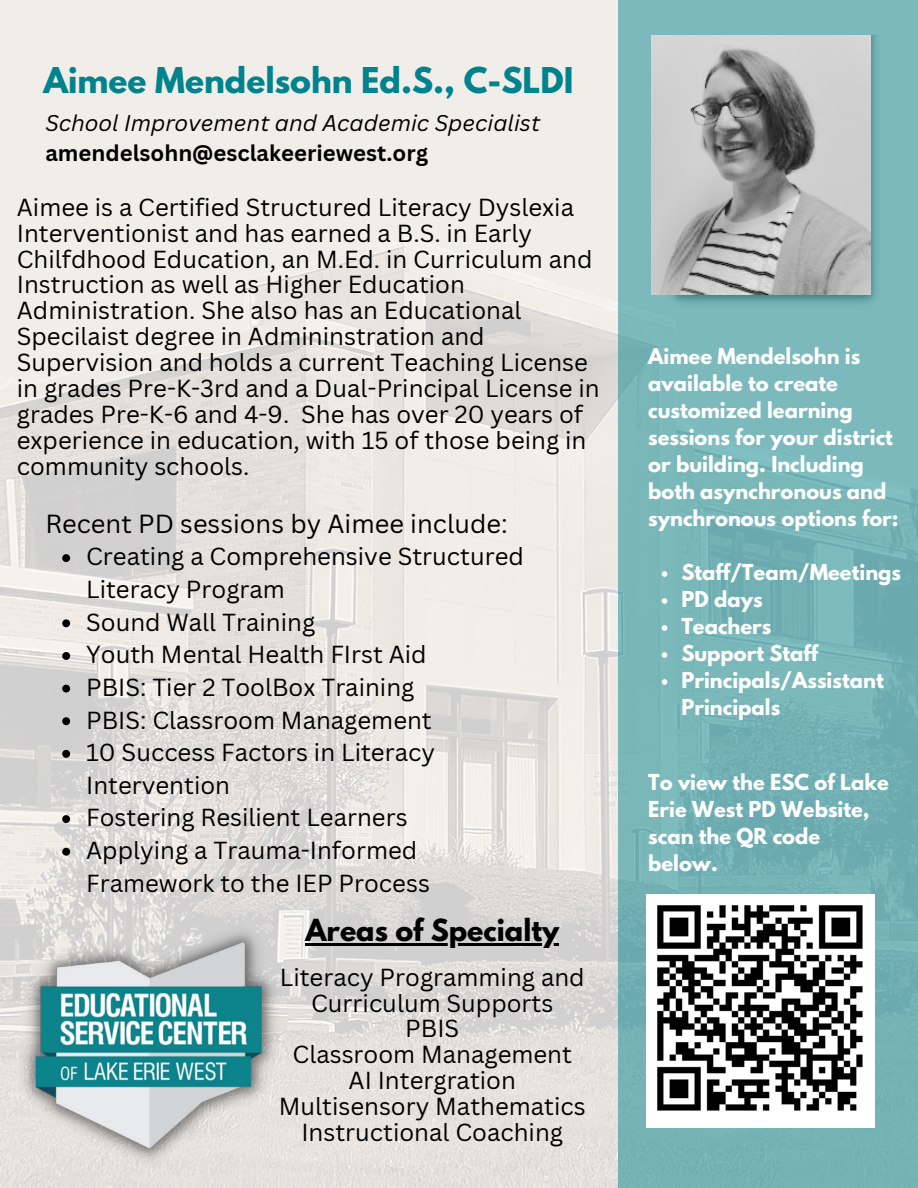
<style>
.page{position:relative;width:918px;height:1188px;background:#fff}
.page>*{position:absolute;margin:0;border:0;box-sizing:border-box;transform-origin:0 0}
.t1{font:700 31.5px "League Spartan";color:#00838d}
.t2{font:700 27px "League Spartan";color:#000}
.t3{font:25.5px "Canva Sans";color:#000}
.t4{font:24px/25.8px "Canva Sans";color:#000}
.t5{font:italic 22.2px "Canva Sans";color:#000}
.t6{font:700 22.2px "Canva Sans";color:#000}
.t7{font:700 19.5px/27px "League Spartan";color:#fff}
</style>
<div class="page">
<img style="left:0;top:0;width:618px;height:1188px">
<div style="left:618px;top:0;width:300px;height:1188px;background:linear-gradient(to right,#79b6b9,#76b4b7)"></div>
<img style="left:17px;top:922px;width:264px;height:247px">
<img style="left:647px;top:895px;width:227px;height:233px">
<img style="left:651px;top:36px;width:219px;height:258px">
<svg style="left:662px;top:571px;width:5px;height:6px"></svg>
<svg style="left:662px;top:598px;width:5px;height:6px"></svg>
<svg style="left:662px;top:625px;width:5px;height:6px"></svg>
<svg style="left:662px;top:652px;width:5px;height:6px"></svg>
<svg style="left:662px;top:679px;width:5px;height:6px"></svg>
<svg style="left:62px;top:554px;width:8px;height:8px"></svg>
<svg style="left:62px;top:619px;width:8px;height:8px"></svg>
<svg style="left:62px;top:652px;width:8px;height:8px"></svg>
<svg style="left:62px;top:685px;width:8px;height:8px"></svg>
<svg style="left:62px;top:717px;width:8px;height:8px"></svg>
<svg style="left:62px;top:750px;width:8px;height:8px"></svg>
<svg style="left:62px;top:815px;width:8px;height:8px"></svg>
<svg style="left:62px;top:848px;width:8px;height:8px"></svg>
<hr style="left:305px;top:943px;width:254px;height:2px;background:#000">
<p class="t1" style="left:43px;top:65px;width:531px">Aimee Mendelsohn Ed.S., C-SLDI</p>
<p class="t5" style="left:45px;top:108px;width:496px">School Improvement and Academic Specialist</p>
<h6 class="t6" style="left:45px;top:137px;width:384px">amendelsohn@esclakeeriewest.org</h6>
<h6 class="t4" style="left:17px;top:194px;width:585px">Aimee is a Certified Structured Literacy Dyslexia Interventionist and has earned a B.S. in Early Chilfdhood Education, an M.Ed. in Curriculum and Instruction as well as Higher Education Administration. She also has an Educational Specilaist degree in Admininstration and Supervision and holds a current Teaching License in grades Pre-K-3rd and a Dual-Principal License in grades Pre-K-6 and 4-9. She has over 20 years of experience in education, with 15 of those being in community schools.</h6>
<p class="t3" style="left:45px;top:506px;width:464px">Recent PD sessions by Aimee include:</p>
<p class="t4" style="left:86px;top:540px;width:439px;line-height:32.7px">Creating a Comprehensive Structured<br>Literacy Program</p>
<p class="t4" style="left:86px;top:608px;width:231px">Sound Wall Training</p>
<p class="t4" style="left:86px;top:641px;width:342px">Youth Mental Health FIrst Aid</p>
<h2 class="t4" style="left:86px;top:674px;width:330px">PBIS: Tier 2 ToolBox Training</h2>
<h5 class="t4" style="left:86px;top:706px;width:347px">PBIS: Classroom Management</h5>
<p class="t4" style="left:86px;top:735px;width:350px;line-height:32.7px">10 Success Factors in Literacy<br>Intervention</p>
<p class="t4" style="left:86px;top:804px;width:323px">Fostering Resilient Learners</p>
<p class="t4" style="left:86px;top:833px;width:345px;line-height:32.7px">Applying a Trauma-Informed<br>Framework to the IEP Process</p>
<p class="t2" style="left:305px;top:916px;width:255px">Areas of Specialty</p>
<p class="t4" style="left:279px;top:964px;width:308px;text-align:center">Literacy Programming and<br>Curriculum Supports<br>PBIS<br>Classroom Management<br>AI Intergration<br>Multisensory Mathematics<br>Instructional Coaching</p>
<h5 class="t7" style="left:648px;top:345px;width:252px">Aimee Mendelsohn is available to create customized learning sessions for your district or building. Including both asynchronous and synchronous options for:</h5>
<h3 class="t7" style="left:681px;top:561px;width:221px">Staff/Team/Meetings</h3>
<p class="t7" style="left:681px;top:588px;width:83px">PD days</p>
<p class="t7" style="left:681px;top:615px;width:92px">Teachers</p>
<p class="t7" style="left:681px;top:642px;width:138px">Support Staff</p>
<p class="t7" style="left:681px;top:669px;width:204px">Principals/Assistant<br>Principals</p>
<p class="t7" style="left:648px;top:771px;width:242px">To view the ESC of Lake<br>Erie West PD Website, scan the QR code below.</p>
</div>
